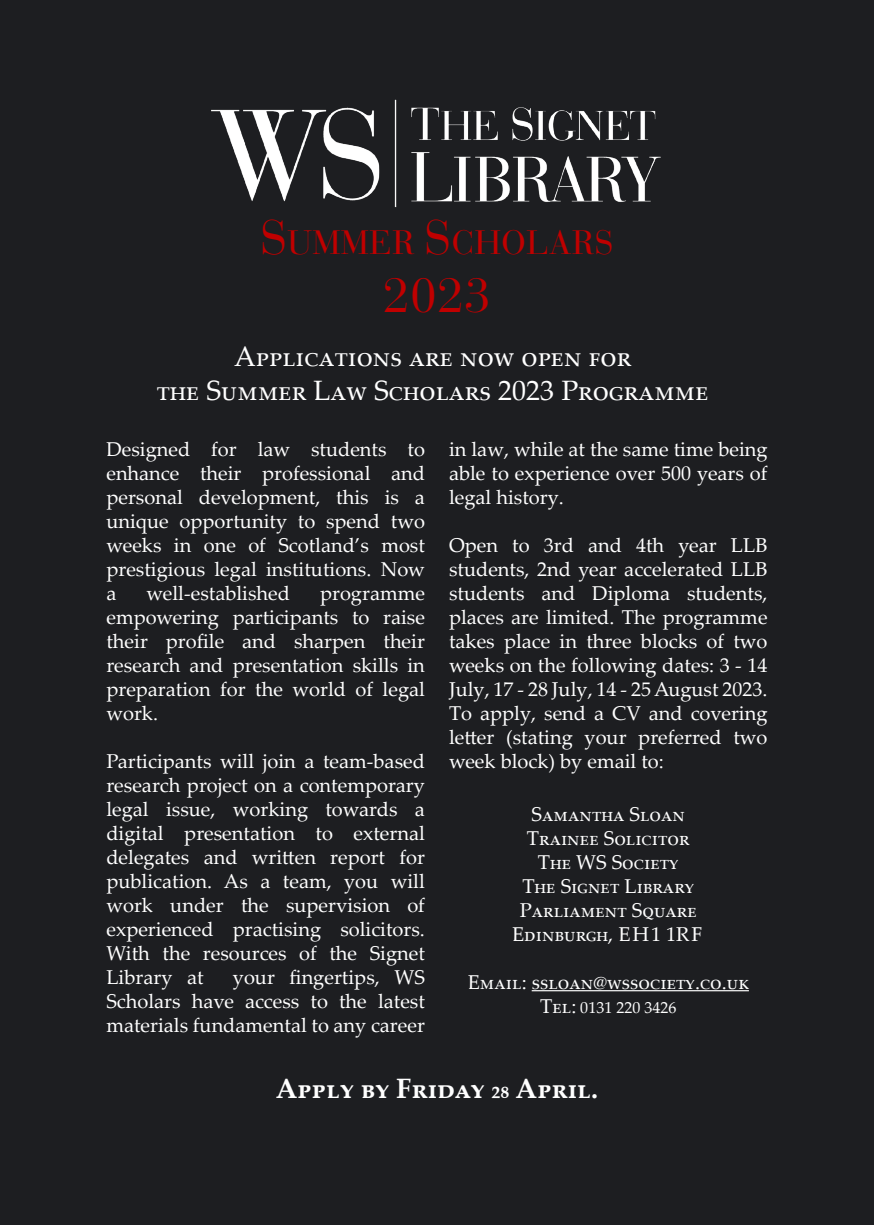
<style>
.page{position:relative;width:874px;height:1225px;background:#fff}
.page>*{position:absolute;margin:0;border:0;box-sizing:border-box;transform-origin:0 0}
.t1{font:48px "Bauer Bodoni";color:#c00000}
.t2{font:33.6px "Bauer Bodoni";letter-spacing:.015em;color:#c00000}
.t3{font:28px "Palatino Linotype";color:#fff}
.t4{font:700 28px "Palatino Linotype";color:#fff}
.t5{font:20px/24px "Palatino Linotype";color:#fff;text-align:justify}
.t6{font:20px "Palatino Linotype";letter-spacing:.1em;color:#fff}
.t7{font:16px "Palatino Linotype";color:#fff}
.s1{font-size:48px}
.s2{font-size:20px}
</style>
<div class="page">
<div style="left:0;top:0;width:873px;height:1225px;background:#1d1e21"></div>
<hr style="left:531px;top:990px;width:217px;height:1px;background:#fff">
<img style="left:211px;top:99px;width:450px;height:109px">
<p class="t2" style="left:260px;top:223px;width:351px"><span class="s1">S</span>UMMER <span class="s1">S</span>CHOLARS</p>
<p class="t1" style="left:382px;top:267px;width:110px">2023</p>
<p class="t3" style="left:234px;top:337px;width:395px">Applications are now open for</p>
<p class="t3" style="left:157px;top:371px;width:553px">the Summer Law Scholars 2023 Programme</p>
<p class="t5" style="left:106px;top:436px;width:320px">Designed for law students to enhance their professional and personal development, this is a unique opportunity to spend two weeks in one of Scotland’s most prestigious legal institutions. Now a</p>
<p class="t5" style="left:146px;top:580px;width:145px">well-established</p>
<p class="t5" style="left:106px;top:580px;width:320px;text-indent:213px">programme empowering participants to raise their profile and sharpen their research and presentation skills in preparation for the world of legal work.</p>
<p class="t5" style="left:106px;top:748px;width:320px">Participants will join a team-based research project on a contemporary legal issue, working towards a digital presentation to external delegates and written report for publication. As a team, you will work under the supervision of experienced practising solicitors.<br>With the resources of the Signet Library at</p>
<p class="t5" style="left:106px;top:964px;width:320px;text-indent:126px">your fingertips, WS Scholars have access to the latest materials fundamental to any career</p>
<p class="t5" style="left:449px;top:436px;width:320px">in law, while at the same time being able to experience over 500 years of legal history.</p>
<p class="t5" style="left:449px;top:532px;width:320px">Open to 3rd and 4th year LLB students, 2nd year accelerated LLB students and Diploma students, places are limited. The programme takes place in three blocks of two weeks on the following dates: 3 - 14<br>July, 17 - 28 July, 14 - 25 August 2023.<br>To apply, send a CV and covering letter (stating your preferred two week block) by email to:</p>
<p class="t5" style="left:531px;top:801px;width:155px">Samantha Sloan</p>
<p class="t5" style="left:526px;top:825px;width:162px">Trainee Solicitor</p>
<p class="t5" style="left:537px;top:849px;width:142px">The WS Society</p>
<p class="t5" style="left:522px;top:873px;width:173px">The Signet Library</p>
<p class="t5" style="left:519px;top:897px;width:178px">Parliament Square</p>
<p class="t6" style="left:511px;top:919px;width:192px">Edinburgh, EH1 1RF</p>
<p class="t5" style="left:467px;top:969px;width:282px">Email: ssloan@wssociety.co.uk</p>
<p class="t7" style="left:540px;top:996px;width:138px"><span class="s2">Tel:</span> 0131 220 3426</p>
<p class="t4" style="left:276px;top:1068px;width:324px">Apply by Friday 28 April.</p>
</div>
